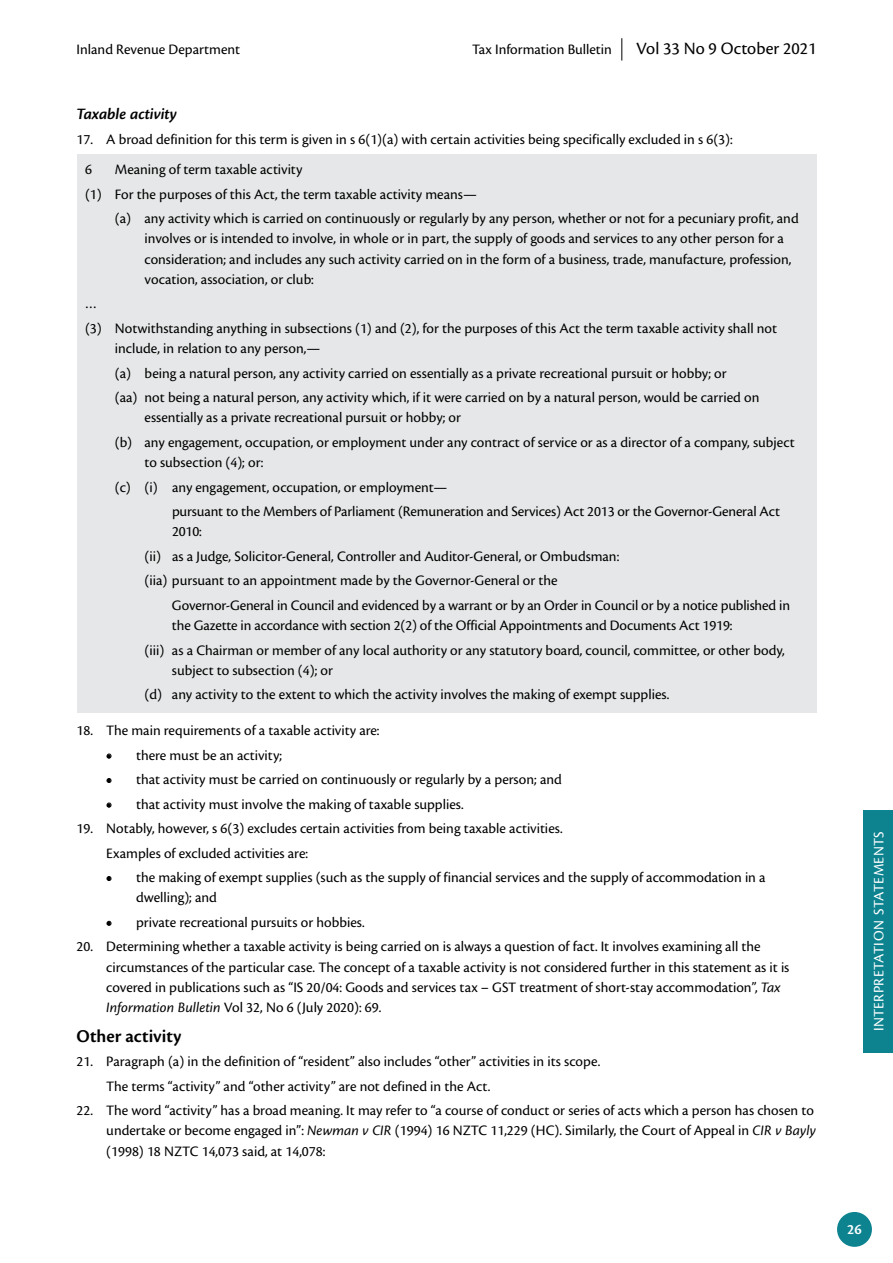
<style>
.page{position:relative;width:893px;height:1263px;background:#fff}
.page>*{position:absolute;margin:0;border:0;box-sizing:border-box;transform-origin:0 0}
.t1{font:600 18.75px "Cronos Pro";color:#000}
.t2{font:18px "Cronos Pro";color:#000}
.t3{font:italic 600 16.5px "Cronos Pro";color:#000}
.t4{font:15px/20.2px "Cronos Pro";color:#000}
.t5{font:15px "Cronos Pro";letter-spacing:.025em;color:#fff}
.t6{font:600 15px "Cronos Pro";color:#fff}
.s1{font-weight:700}
.s2{font-style:italic}
</style>
<div class="page">
<div style="left:863px;top:810px;width:30px;height:242px;background:#0d8390"></div>
<div style="left:77px;top:154px;width:739px;height:558px;background:#e6e7e8"></div>
<svg style="left:621px;top:38px;width:1px;height:23px"></svg>
<div style="left:837px;top:1212px;width:35px;height:35px;background:#0d8390;border-radius:50%"></div>
<p class="t4" style="left:77px;top:39px;width:165px">Inland Revenue Department</p>
<p class="t2" style="left:636px;top:38px;width:182px">Vol 33 No 9 October 2021</p>
<p class="t4" style="left:472px;top:39px;width:141px">Tax Information Bulletin</p>
<p class="t3" style="left:77px;top:105px;width:102px">Taxable activity</p>
<p class="t4" style="left:85px;top:124px;width:649px;line-height:30.5px;text-indent:-9px">17. A broad definition for this term is given in s 6(1)(a) with certain activities being specifically excluded in s 6(3):<br>6</p>
<p class="t4" style="left:115px;top:159px;width:189px">Meaning of term taxable activity</p>
<p class="t4" style="left:85px;top:184px;width:393px">(1) For the purposes of this Act, the term taxable activity means—</p>
<p class="t4" style="left:115px;top:208px;width:685px">(a) any activity which is carried on continuously or regularly by any person, whether or not for a pecuniary profit, and</p>
<p class="t4" style="left:145px;top:229px;width:648px">involves or is intended to involve, in whole or in part, the supply of goods and services to any other person for a consideration; and includes any such activity carried on in the form of a business, trade, manufacture, profession, vocation, association, or club:</p>
<p class="t4" style="left:85px;top:292px;width:694px;line-height:24.5px">…<br>(3) Notwithstanding anything in subsections (1) and (2), for the purposes of this Act the term taxable activity shall not</p>
<p class="t4" style="left:115px;top:336px;width:646px;line-height:24.5px">include, in relation to any person,—<br>(a) being a natural person, any activity carried on essentially as a private recreational pursuit or hobby; or<br>(aa) not being a natural person, any activity which, if it were carried on by a natural person, would be carried on</p>
<p class="t4" style="left:115px;top:406px;width:682px;line-height:24.5px;text-indent:30px">essentially as a private recreational pursuit or hobby; or<br>(b) any engagement, occupation, or employment under any contract of service or as a director of a company, subject</p>
<p class="t4" style="left:145px;top:452px;width:120px">to subsection (4); or:</p>
<p class="t4" style="left:115px;top:477px;width:334px">(c) (i) any engagement, occupation, or employment—</p>
<p class="t4" style="left:172px;top:501px;width:610px">pursuant to the Members of Parliament (Remuneration and Services) Act 2013 or the Governor-General Act</p>
<p class="t4" style="left:145px;top:519px;width:476px;line-height:24.5px;text-indent:27px">2010:<br>(ii) as a Judge, Solicitor-General, Controller and Auditor-General, or Ombudsman: (iia) pursuant to an appointment made by the Governor-General or the</p>
<p class="t4" style="left:172px;top:595px;width:620px">Governor-General in Council and evidenced by a warrant or by an Order in Council or by a notice published in the Gazette in accordance with section 2(2) of the Official Appointments and Documents Act 1919:</p>
<p class="t4" style="left:172px;top:640px;width:614px;text-indent:-27px">(iii) as a Chairman or member of any local authority or any statutory board, council, committee, or other body, subject to subsection (4); or</p>
<p class="t4" style="left:144px;top:685px;width:526px">(d) any activity to the extent to which the activity involves the making of exempt supplies.</p>
<p class="t4" style="left:76px;top:720px;width:305px">18. The main requirements of a taxable activity are:</p>
<p class="t4" style="left:106px;top:745px;width:177px"><span class="s1">•</span> there must be an activity;</p>
<p class="t4" style="left:106px;top:769px;width:457px"><span class="s1">•</span> that activity must be carried on continuously or regularly by a person; and</p>
<p class="t4" style="left:106px;top:794px;width:359px"><span class="s1">•</span> that activity must involve the making of taxable supplies.</p>
<p class="t4" style="left:106px;top:816px;width:458px;line-height:24.5px;text-indent:-30px">19. Notably, however, s 6(3) excludes certain activities from being taxable activities.<br>Examples of excluded activities are:</p>
<p class="t4" style="left:136px;top:867px;width:631px;text-indent:-30px"><span class="s1">•</span> the making of exempt supplies (such as the supply of financial services and the supply of accommodation in a dwelling); and</p>
<p class="t4" style="left:106px;top:912px;width:260px"><span class="s1">•</span> private recreational pursuits or hobbies.</p>
<p class="t4" style="left:106px;top:936px;width:685px;text-indent:-30px">20. Determining whether a taxable activity is being carried on is always a question of fact. It involves examining all the circumstances of the particular case. The concept of a taxable activity is not considered further in this statement as it is covered in publications such as “IS 20/04: Goods and services tax – GST treatment of short-stay accommodation”, <span class="s2">Tax Information Bulletin</span> Vol 32, No 6 (July 2020): 69.</p>
<p class="t1" style="left:77px;top:1025px;width:106px">Other activity</p>
<p class="t4" style="left:106px;top:1049px;width:496px;line-height:24.5px;text-indent:-30px">21. Paragraph (a) in the definition of “resident” also includes “other” activities in its scope.<br>The terms “activity” and “other activity” are not defined in the Act.</p>
<p class="t4" style="left:106px;top:1100px;width:711px;text-indent:-30px">22. The word “activity” has a broad meaning. It may refer to “a course of conduct or series of acts which a person has chosen to undertake or become engaged in”: <span class="s2">Newman v CIR</span> (1994) 16 NZTC 11,229 (HC). Similarly, the Court of Appeal in <span class="s2">CIR v Bayly </span>(1998) 18 NZTC 14,073 said, at 14,078:</p>
<p class="t5" style="left:870px;top:1031px;width:201px;rotate:-90deg">INTERPRETATION STATEMENTS</p>
<p class="t6" style="left:847px;top:1220px;width:16px">26</p>
</div>
